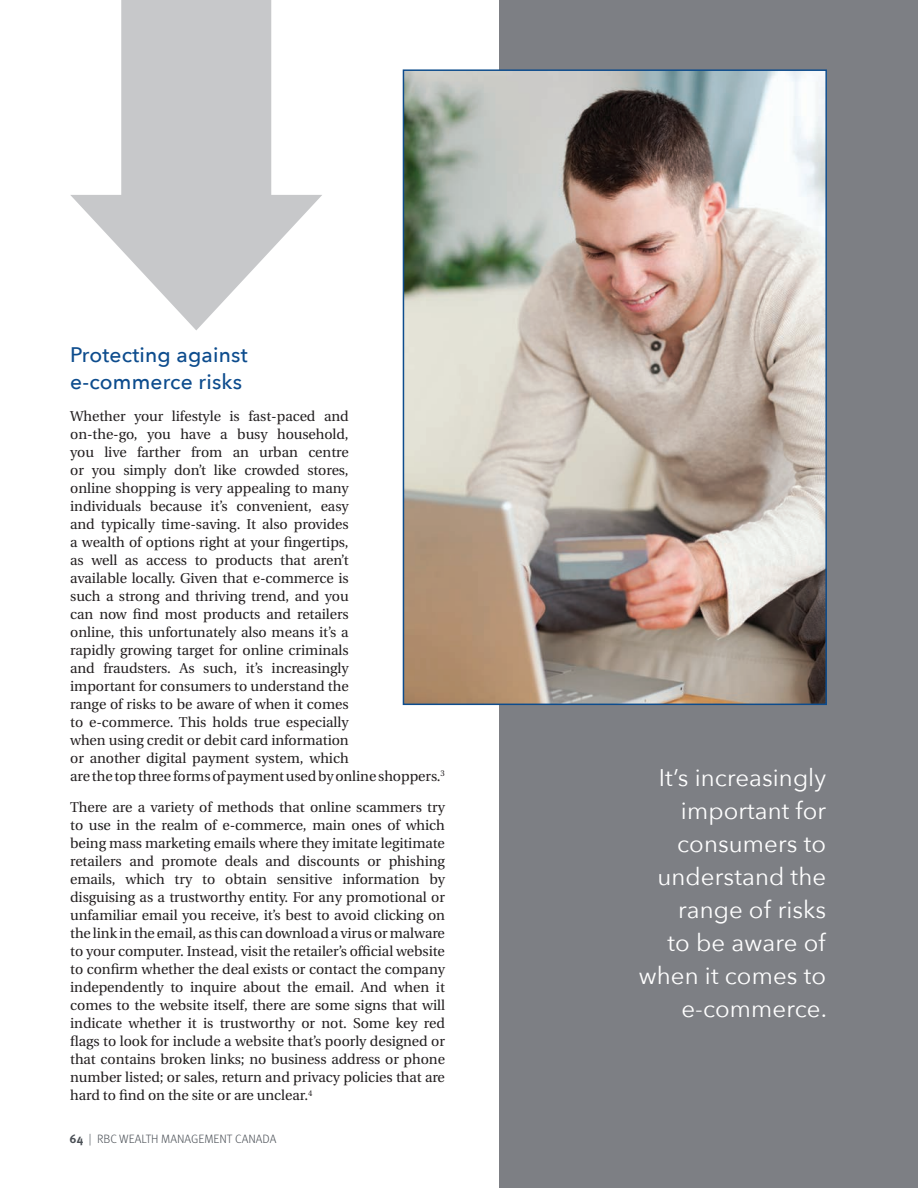
<style>
.page{position:relative;width:918px;height:1188px;background:#fff}
.page>*{position:absolute;margin:0;border:0;box-sizing:border-box;transform-origin:0 0}
.body{font:24px/33px "Avenir Next";letter-spacing:.005em;color:#fff;text-align:right}
.body-2{font:500 21px/27px "Avenir Next";letter-spacing:.01em;color:#0d4c8d}
.body-3{font:14.25px/18px "Utopia";letter-spacing:-.005em;color:#231f20}
.t1{font:300 12.15px "Meta OT";color:#4a4f55}
.s1{font-weight:700}
</style>
<div class="page">
<div style="left:500px;top:0;width:418px;height:1188px;background:#7d7f84"></div>
<div style="left:121px;top:0;width:150px;height:216px;background:#c7c8ca"></div>
<svg style="left:70px;top:195px;width:252px;height:135px"></svg>
<img style="left:406px;top:72px;width:418px;height:630px">
<div style="left:403px;top:69px;width:424px;height:636px;border:2px solid #0d4c8d"></div>
<p class="body-2" style="left:70px;top:341px;width:179px">Protecting against e-commerce risks</p>
<p class="body-3" style="left:70px;top:407px;width:376px">Whether your lifestyle is fast-paced and<br>on-the-go, you have a busy household,<br>you live farther from an urban centre<br>or you simply don’t like crowded stores,<br>online shopping is very appealing to many<br>individuals because it’s convenient, easy<br>and typically time-saving. It also provides<br>a wealth of options right at your fingertips,<br>as well as access to products that aren’t<br>available locally. Given that e-commerce is<br>such a strong and thriving trend, and you<br>can now find most products and retailers<br>online, this unfortunately also means it’s a<br>rapidly growing target for online criminals<br>and fraudsters. As such, it’s increasingly<br>important for consumers to understand the<br>range of risks to be aware of when it comes<br>to e-commerce. This holds true especially<br>when using credit or debit card information<br>or another digital payment system, which<br>are the top three forms of payment used by online shoppers.<sup>3</sup></p>
<p class="body-3" style="left:70px;top:799px;width:376px;text-align:justify">There are a variety of methods that online scammers try to use in the realm of e-commerce, main ones of which being mass marketing emails where they imitate legitimate retailers and promote deals and discounts or phishing emails, which try to obtain sensitive information by disguising as a trustworthy entity. For any promotional or unfamiliar email you receive, it’s best to avoid clicking on the link in the email, as this can download a virus or malware to your computer. Instead, visit the retailer’s official website to confirm whether the deal exists or contact the company independently to inquire about the email. And when it comes to the website itself, there are some signs that will indicate whether it is trustworthy or not. Some key red flags to look for include a website that’s poorly designed or that contains broken links; no business address or phone number listed; or sales, return and privacy policies that are hard to find on the site or are unclear.<sup>4</sup></p>
<p class="t1" style="left:70px;top:1132px;width:208px"><span class="s1">64</span> | RBC WEALTH MANAGEMENT CANADA</p>
<p class="body" style="left:639px;top:761px;width:190px">It’s increasingly important for consumers to understand the range of risks<br>to be aware of when it comes to e-commerce.</p>
</div>
